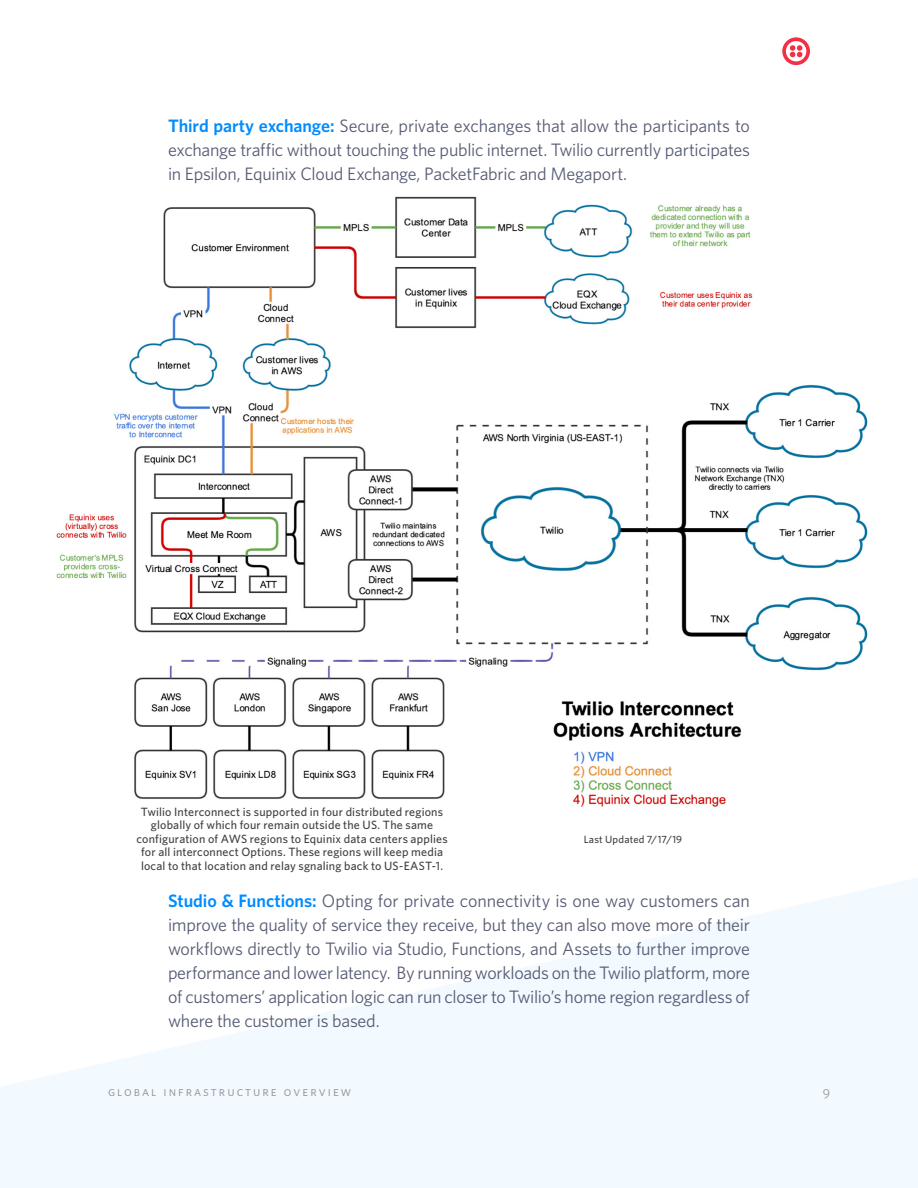
<style>
.page{position:relative;width:918px;height:1188px;background:#fff}
.page>*{position:absolute;margin:0;border:0;box-sizing:border-box;transform-origin:0 0}
.t1{font:18px/24px "Whitney";letter-spacing:-.015em;color:#565b73;text-align:justify}
.t2{font:13.5px "Whitney Book SC";letter-spacing:.15em;color:#94979b}
.t3{font:500 12px/13.5px "Whitney";letter-spacing:.015em;color:#414042;text-align:center}
.t4{font:500 10.5px "Whitney";letter-spacing:.02em;color:#414042}
.s1{font-weight:600;color:#008cff}
</style>
<div class="page">
<svg style="left:0;top:878px;width:918px;height:310px;fill:#f2f9ff"></svg>
<svg style="left:782px;top:37px;width:28px;height:28px"></svg>
<img style="left:56px;top:196px;width:812px;height:611px">
<div style="left:122px;top:810px;width:328px;height:75px;background:#fff"></div>
<p class="t1" style="left:168px;top:113px;width:584px"><span class="s1">Third party exchange:</span> Secure, private exchanges that allow the participants to exchange traffic without touching the public internet. Twilio currently participates in Epsilon, Equinix Cloud Exchange, PacketFabric and Megaport.</p>
<p class="t3" style="left:136px;top:804px;width:313px">Twilio Interconnect is supported in four distributed regions globally of which four remain outside the US. The same configuration of AWS regions to Equinix data centers applies for all interconnect Options. These regions will keep media local to that location and relay sgnaling back to US-EAST-1.</p>
<p class="t4" style="left:584px;top:833px;width:100px">Last Updated 7/17/19</p>
<p class="t1" style="left:168px;top:889px;width:584px"><span class="s1">Studio &amp; Functions:</span> Opting for private connectivity is one way customers can improve the quality of service they receive, but they can also move more of their workflows directly to Twilio via Studio, Functions, and Assets to further improve performance and lower latency. By running workloads on the Twilio platform, more of customers’ application logic can run closer to Twilio’s home region regardless of where the customer is based.</p>
<p class="t2" style="left:108px;top:1083px;width:245px">global infrastructure overview</p>
<p class="t2" style="left:823px;top:1083px;width:9px">9</p>
</div>
